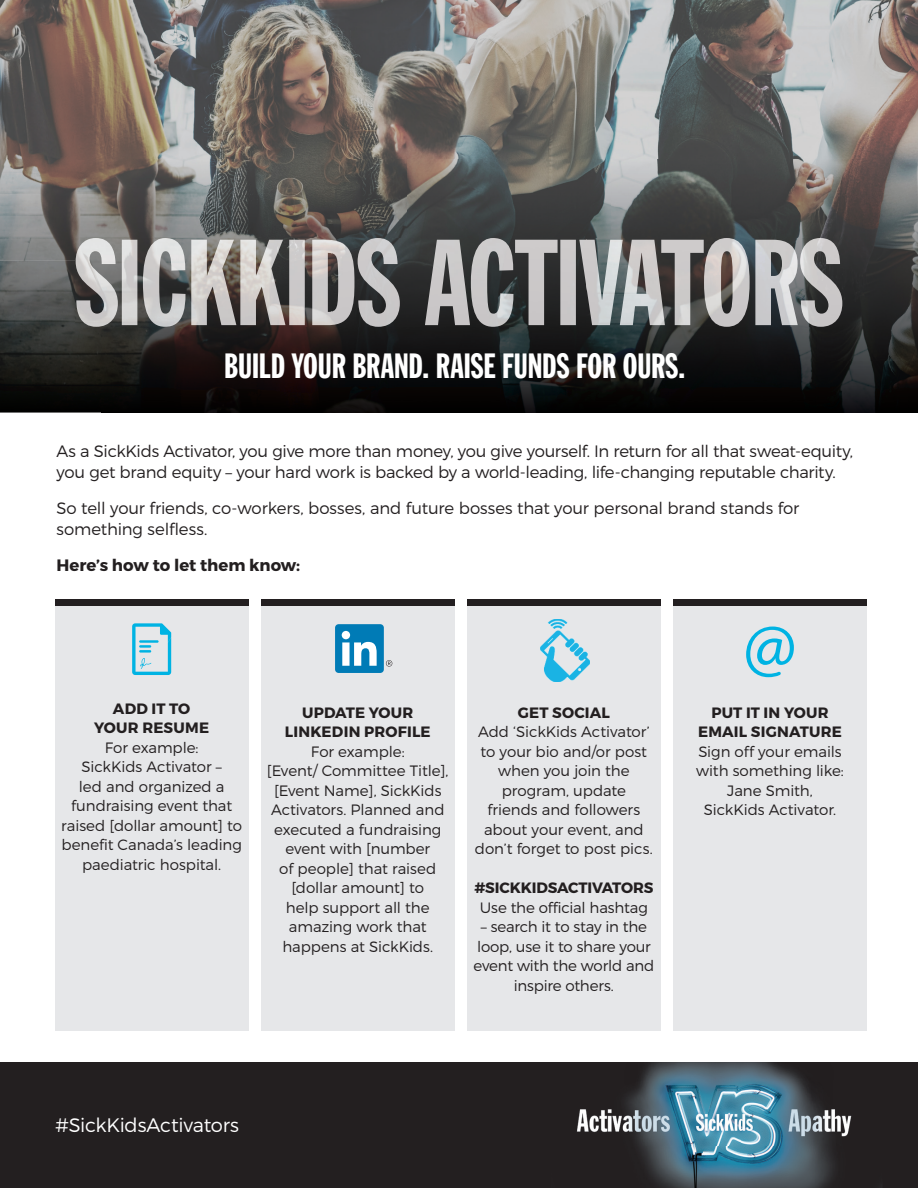
<style>
.page{position:relative;width:918px;height:1188px;background:#fff}
.page>*{position:absolute;margin:0;border:0;box-sizing:border-box;transform-origin:0 0}
.t1{font:34.5px "Franklin Gothic Std Extra Cond";letter-spacing:-.005em;color:#fff}
.t2{font:300 19.5px "Montserrat";letter-spacing:-.015em;color:#fff}
.t3{font:300 16.5px/21px "Montserrat";letter-spacing:-.015em;color:#231f20}
.t4{font:700 16.5px "Montserrat";letter-spacing:-.005em;color:#231f20}
.t5{font:300 15px/19.5px "Montserrat";letter-spacing:-.005em;color:#231f20;text-align:center}
.t6{font:700 15px/19.5px "Montserrat";letter-spacing:.01em;color:#231f20;text-align:center}
.t7{font:700 15px "Montserrat";letter-spacing:-.015em;color:#231f20}
</style>
<div class="page">
<img style="left:0;top:0;width:918px;height:159px">
<img style="left:0;top:159px;width:204px;height:101px">
<img style="left:204px;top:159px;width:612px;height:79px">
<img style="left:816px;top:159px;width:102px;height:254px">
<img style="left:0;top:260px;width:102px;height:153px">
<img style="left:102px;top:327px;width:714px;height:86px">
<div style="left:0;top:1063px;width:918px;height:125px;background:#231f20"></div>
<img style="left:577px;top:1063px;width:305px;height:125px">
<div style="left:55px;top:606px;width:193px;height:424px;background:#e6e7e9"></div>
<div style="left:261px;top:606px;width:193px;height:424px;background:#e6e7e9"></div>
<div style="left:467px;top:606px;width:194px;height:424px;background:#e6e7e9"></div>
<img style="left:76px;top:238px;width:766px;height:89px">
<svg style="left:132px;top:623px;width:39px;height:52px"></svg>
<img style="left:540px;top:619px;width:50px;height:63px">
<svg style="left:386px;top:660px;width:6px;height:7px"></svg>
<div style="left:335px;top:624px;width:49px;height:49px;background:#007bb6;border-radius:4px"></div>
<svg style="left:342px;top:631px;width:35px;height:35px"></svg>
<div style="left:55px;top:599px;width:193px;height:7px;background:#231f20"></div>
<div style="left:261px;top:599px;width:193px;height:7px;background:#231f20"></div>
<div style="left:467px;top:599px;width:194px;height:7px;background:#231f20"></div>
<div style="left:673px;top:606px;width:194px;height:424px;background:#e6e7e9"></div>
<div style="left:673px;top:599px;width:194px;height:7px;background:#231f20"></div>
<svg style="left:746px;top:627px;width:48px;height:50px"></svg>
<h1 class="t1" style="left:224px;top:348px;width:462px">BUILD YOUR BRAND. RAISE FUNDS FOR OURS.</h1>
<p class="t3" style="left:57px;top:441px;width:798px">As a SickKids Activator, you give more than money, you give yourself. In return for all that sweat-equity, you get brand equity – your hard work is backed by a world-leading, life-changing reputable charity.</p>
<p class="t3" style="left:57px;top:498px;width:744px">So tell your friends, co-workers, bosses, and future bosses that your personal brand stands for something selfless.</p>
<p class="t4" style="left:57px;top:555px;width:245px">Here’s how to let them know:</p>
<p class="t6" style="left:94px;top:699px;width:117px">ADD IT TO<br>YOUR RESUME</p>
<p class="t5" style="left:61px;top:737px;width:182px">For example:<br>SickKids Activator –<br>led and organized a fundraising event that raised [dollar amount] to benefit Canada’s leading paediatric hospital.</p>
<p class="t6" style="left:285px;top:703px;width:147px">UPDATE YOUR<br>LINKEDIN PROFILE</p>
<p class="t5" style="left:267px;top:741px;width:183px">For example:<br>[Event/ Committee Title], [Event Name], SickKids<br>Activators. Planned and executed a fundraising event with [number<br>of people] that raised [dollar amount] to<br>help support all the amazing work that happens at SickKids.</p>
<p class="t6" style="left:518px;top:703px;width:94px">GET SOCIAL</p>
<p class="t5" style="left:475px;top:722px;width:179px">Add ‘SickKids Activator’ to your bio and/or post when you join the program, update friends and followers about your event, and don’t forget to post pics.</p>
<p class="t7" style="left:474px;top:879px;width:181px">#SICKKIDSACTIVATORS</p>
<p class="t5" style="left:480px;top:897px;width:169px">Use the official hashtag</p>
<p class="t5" style="left:474px;top:917px;width:182px">– search it to stay in the loop, use it to share your event with the world and inspire others.</p>
<p class="t6" style="left:698px;top:703px;width:145px">PUT IT IN YOUR<br>EMAIL SIGNATURE</p>
<p class="t5" style="left:696px;top:741px;width:149px">Sign off your emails with something like:<br>Jane Smith,<br>SickKids Activator.</p>
<h2 class="t2" style="left:55px;top:1113px;width:185px">#SickKidsActivators</h2>
</div>
